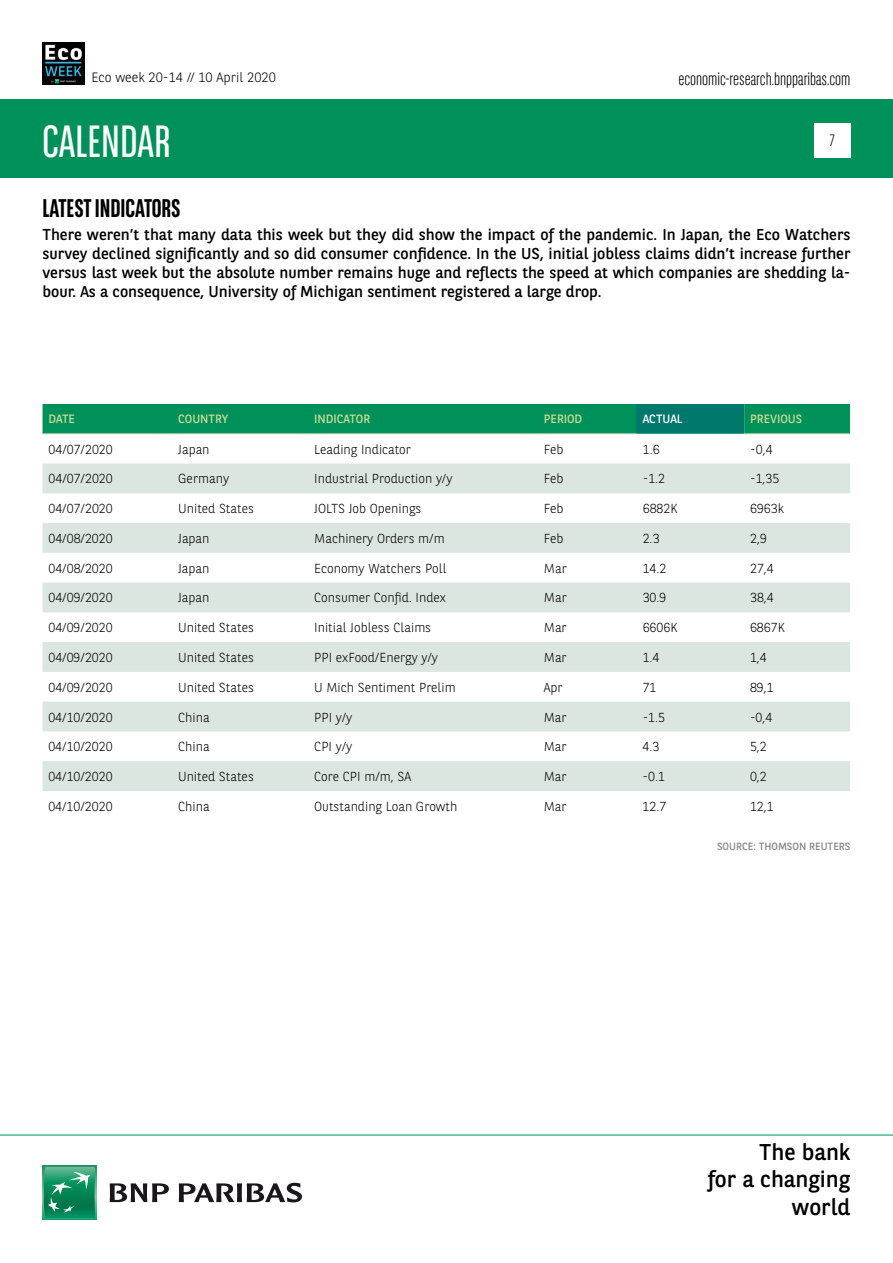
<style>
.page{position:relative;width:893px;height:1263px;background:#fff}
.page>*{position:absolute;margin:0;border:0;box-sizing:border-box;transform-origin:0 0}
.t1{font:45px "BNPP Sans Condensed";color:#fff}
.t2{font:700 25.5px "BNPP Sans Condensed";color:#000}
.t3{font:22.8px/27.3px "BNPP Sans";color:#000;text-align:right}
.t4{font:300 18px "BNPP Sans Condensed";color:#000}
.t5{font:300 16.5px "BNPP Sans Condensed";color:#000}
.t6{font:15.75px/18.9px "BNPP Sans";color:#000;text-align:justify}
.t7{font:300 13.5px "BNPP Sans";color:#000}
.t8{font:300 13.05px "BNPP Sans";color:#000}
.t9{font:12px "BNPP Sans";color:#c9dc90}
.t10{font:12px "BNPP Sans";color:#fff}
.t11{font:10.5px "BNPP Sans";color:#878787}
</style>
<div class="page">
<div style="left:1px;top:99px;width:892px;height:78px;background:#00915b"></div>
<svg style="left:43px;top:1166px;width:53px;height:53px"></svg>
<svg style="left:44px;top:1167px;width:51px;height:51px;background:#26996e"></svg>
<svg style="left:110px;top:1183px;width:59px;height:19px"></svg>
<svg style="left:179px;top:1183px;width:123px;height:19px"></svg>
<hr style="left:0;top:1135px;width:893px;height:1px;background:#00915b">
<div style="left:814px;top:123px;width:36px;height:34px;background:#fff"></div>
<img style="left:43px;top:43px;width:42px;height:42px">
<div style="left:43px;top:404px;width:807px;height:29px;background:#00915b"></div>
<div style="left:637px;top:404px;width:107px;height:30px;background:#00796c"></div>
<svg style="left:43px;top:463px;width:807px;height:328px;fill:#dbe6e0"></svg>
<hr style="left:43px;top:433px;width:129px;height:1px;background:#a2c5a9">
<hr style="left:172px;top:433px;width:136px;height:1px;background:#a2c5a9">
<hr style="left:308px;top:433px;width:230px;height:1px;background:#a2c5a9">
<hr style="left:538px;top:433px;width:99px;height:1px;background:#a2c5a9">
<hr style="left:744px;top:433px;width:106px;height:1px;background:#a2c5a9">
<p class="t7" style="left:91px;top:69px;width:186px">Eco week 20-14 // 10 April 2020</p>
<h1 class="t1" style="left:43px;top:113px;width:129px">CALENDAR</h1>
<h3 class="t4" style="left:678px;top:67px;width:174px">economic-research.bnpparibas.com</h3>
<p class="t5" style="left:830px;top:130px;width:6px">7</p>
<h2 class="t2" style="left:43px;top:193px;width:140px">LATEST INDICATORS</h2>
<p class="t6" style="left:43px;top:225px;width:809px">There weren’t that many data this week but they did show the impact of the pandemic. In Japan, the Eco Watchers survey declined significantly and so did consumer confidence. In the US, initial jobless claims didn’t increase further versus last week but the absolute number remains huge and reflects the speed at which companies are shedding la&shy;bour. As a consequence, University of Michigan sentiment registered a large drop.</p>
<p class="t9" style="left:48px;top:411px;width:28px">DATE</p>
<p class="t9" style="left:178px;top:411px;width:52px">COUNTRY</p>
<p class="t9" style="left:314px;top:411px;width:57px">INDICATOR</p>
<p class="t9" style="left:544px;top:411px;width:40px">PERIOD</p>
<p class="t10" style="left:643px;top:411px;width:41px">ACTUAL</p>
<p class="t9" style="left:750px;top:411px;width:54px">PREVIOUS</p>
<p class="t8" style="left:49px;top:440px;width:66px">04/07/2020</p>
<p class="t8" style="left:178px;top:440px;width:33px">Japan</p>
<p class="t8" style="left:314px;top:440px;width:98px">Leading Indicator</p>
<p class="t8" style="left:544px;top:440px;width:21px">Feb</p>
<p class="t8" style="left:643px;top:440px;width:18px">1.6</p>
<p class="t8" style="left:750px;top:440px;width:24px">-0,4</p>
<p class="t8" style="left:49px;top:470px;width:66px">04/07/2020</p>
<p class="t8" style="left:178px;top:470px;width:52px">Germany</p>
<p class="t8" style="left:314px;top:470px;width:140px">Industrial Production y/y</p>
<p class="t8" style="left:544px;top:470px;width:21px">Feb</p>
<p class="t8" style="left:643px;top:470px;width:24px">-1.2</p>
<p class="t8" style="left:750px;top:470px;width:31px">-1,35</p>
<p class="t8" style="left:48px;top:500px;width:66px">04/07/2020</p>
<p class="t8" style="left:178px;top:500px;width:77px">United States</p>
<p class="t8" style="left:314px;top:500px;width:109px">JOLTS Job Openings</p>
<p class="t8" style="left:544px;top:500px;width:21px">Feb</p>
<p class="t8" style="left:643px;top:500px;width:36px">6882K</p>
<p class="t8" style="left:750px;top:500px;width:35px">6963k</p>
<p class="t8" style="left:48px;top:529px;width:66px">04/08/2020</p>
<p class="t8" style="left:178px;top:529px;width:33px">Japan</p>
<p class="t8" style="left:314px;top:529px;width:132px">Machinery Orders m/m</p>
<p class="t8" style="left:544px;top:529px;width:21px">Feb</p>
<p class="t8" style="left:643px;top:529px;width:18px">2.3</p>
<p class="t8" style="left:750px;top:529px;width:18px">2,9</p>
<p class="t8" style="left:48px;top:559px;width:66px">04/08/2020</p>
<p class="t8" style="left:178px;top:559px;width:33px">Japan</p>
<p class="t8" style="left:314px;top:559px;width:134px">Economy Watchers Poll</p>
<p class="t8" style="left:544px;top:559px;width:24px">Mar</p>
<p class="t8" style="left:643px;top:559px;width:25px">14.2</p>
<p class="t8" style="left:750px;top:559px;width:25px">27,4</p>
<p class="t8" style="left:48px;top:589px;width:66px">04/09/2020</p>
<p class="t8" style="left:178px;top:589px;width:33px">Japan</p>
<p class="t8" style="left:314px;top:589px;width:133px">Consumer Confid. Index</p>
<p class="t8" style="left:544px;top:589px;width:24px">Mar</p>
<p class="t8" style="left:643px;top:589px;width:25px">30.9</p>
<p class="t8" style="left:750px;top:589px;width:25px">38,4</p>
<p class="t8" style="left:48px;top:619px;width:66px">04/09/2020</p>
<p class="t8" style="left:178px;top:619px;width:77px">United States</p>
<p class="t8" style="left:314px;top:619px;width:118px">Initial Jobless Claims</p>
<p class="t8" style="left:544px;top:619px;width:24px">Mar</p>
<p class="t8" style="left:643px;top:619px;width:36px">6606K</p>
<p class="t8" style="left:750px;top:619px;width:36px">6867K</p>
<p class="t8" style="left:48px;top:648px;width:66px">04/09/2020</p>
<p class="t8" style="left:178px;top:648px;width:77px">United States</p>
<p class="t8" style="left:314px;top:648px;width:125px">PPI exFood/Energy y/y</p>
<p class="t8" style="left:544px;top:648px;width:24px">Mar</p>
<p class="t8" style="left:643px;top:648px;width:18px">1.4</p>
<p class="t8" style="left:750px;top:648px;width:18px">1,4</p>
<p class="t8" style="left:48px;top:678px;width:66px">04/09/2020</p>
<p class="t8" style="left:178px;top:678px;width:77px">United States</p>
<p class="t8" style="left:314px;top:678px;width:143px">U Mich Sentiment Prelim</p>
<p class="t8" style="left:544px;top:678px;width:20px">Apr</p>
<p class="t8" style="left:643px;top:678px;width:15px">71</p>
<p class="t8" style="left:750px;top:678px;width:25px">89,1</p>
<p class="t8" style="left:48px;top:708px;width:66px">04/10/2020</p>
<p class="t8" style="left:178px;top:708px;width:33px">China</p>
<p class="t8" style="left:314px;top:708px;width:40px">PPI y/y</p>
<p class="t8" style="left:544px;top:708px;width:24px">Mar</p>
<p class="t8" style="left:643px;top:708px;width:24px">-1.5</p>
<p class="t8" style="left:750px;top:708px;width:24px">-0,4</p>
<p class="t8" style="left:48px;top:738px;width:66px">04/10/2020</p>
<p class="t8" style="left:178px;top:738px;width:33px">China</p>
<p class="t8" style="left:314px;top:738px;width:40px">CPI y/y</p>
<p class="t8" style="left:544px;top:738px;width:24px">Mar</p>
<p class="t8" style="left:643px;top:738px;width:18px">4.3</p>
<p class="t8" style="left:750px;top:738px;width:18px">5,2</p>
<p class="t8" style="left:48px;top:767px;width:66px">04/10/2020</p>
<p class="t8" style="left:178px;top:767px;width:77px">United States</p>
<p class="t8" style="left:314px;top:767px;width:98px">Core CPI m/m, SA</p>
<p class="t8" style="left:544px;top:767px;width:24px">Mar</p>
<p class="t8" style="left:643px;top:767px;width:24px">-0.1</p>
<p class="t8" style="left:750px;top:767px;width:18px">0,2</p>
<p class="t8" style="left:48px;top:797px;width:66px">04/10/2020</p>
<p class="t8" style="left:178px;top:797px;width:33px">China</p>
<p class="t8" style="left:314px;top:797px;width:145px">Outstanding Loan Growth</p>
<p class="t8" style="left:544px;top:797px;width:24px">Mar</p>
<p class="t8" style="left:643px;top:797px;width:25px">12.7</p>
<p class="t8" style="left:750px;top:797px;width:25px">12,1</p>
<p class="t11" style="left:717px;top:839px;width:135px">SOURCE: THOMSON REUTERS</p>
<h3 class="t3" style="left:708px;top:1137px;width:144px">The bank<br>for a changing world</h3>
</div>
